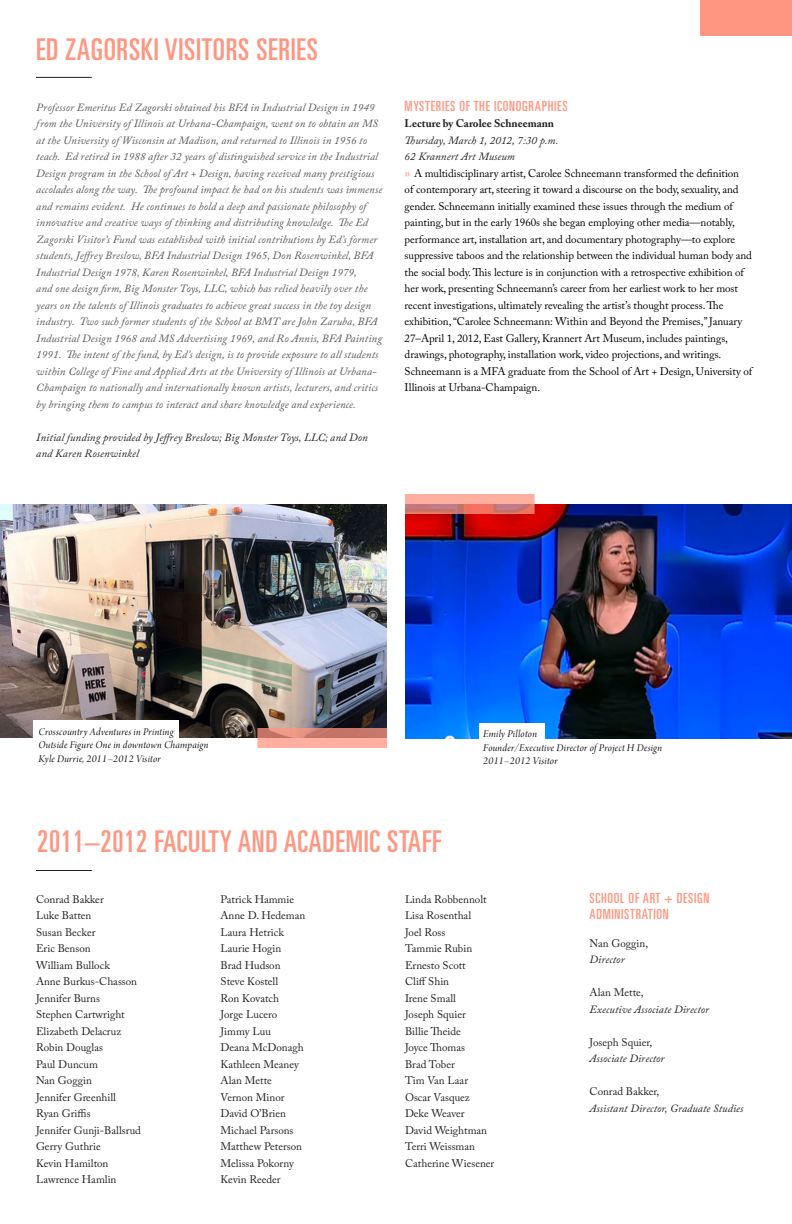
<style>
.page{position:relative;width:792px;height:1224px;background:#fff}
.page>*{position:absolute;margin:0;border:0;box-sizing:border-box;transform-origin:0 0}
.t1{font:ultra-condensed 30px "Univers";letter-spacing:.025em;color:#ff9681}
.t2{font:ultra-condensed 14px "Univers";letter-spacing:.05em;color:#ff9681}
.t3{font:italic 11px/16.5px "Adobe Caslon Pro";letter-spacing:.01em;color:#57585a}
.t4{font:11px/16.5px "Adobe Caslon Pro";letter-spacing:-.005em;color:#000}
.t5{font:11px "Adobe Caslon Pro";color:#231f20}
.t6{font:italic 11px/16.5px "Adobe Caslon Pro";letter-spacing:.01em;color:#231f20}
.t7{font:11px "Arno Pro Italic Display";letter-spacing:.02em;color:#141414}
.t8{font:700 11px "Adobe Caslon Pro";color:#231f20}
.s1{font-family:"Gotham";color:#ff9681}
</style>
<div class="page">
<div style="left:700px;top:0;width:92px;height:36px;background:#ff9681"></div>
<hr style="left:36px;top:77px;width:56px;height:1px;background:#231f20">
<hr style="left:36px;top:870px;width:56px;height:1px;background:#231f20">
<img style="left:0;top:504px;width:387px;height:234px">
<div style="left:33px;top:720px;width:146px;height:78px;background:#fff"></div>
<img style="left:405px;top:504px;width:387px;height:235px">
<div style="left:479px;top:724px;width:66px;height:77px;background:#fff"></div>
<svg style="left:405px;top:494px;width:130px;height:20px;background:#e99287"></svg>
<svg style="left:257px;top:728px;width:130px;height:20px;background:#e69687"></svg>
<p class="t1" style="left:36px;top:32px;width:283px">ED ZAGORSKI VISITORS SERIES</p>
<p class="t3" style="left:36px;top:98px;width:347px">Professor Emeritus Ed Zagorski obtained his BFA in Industrial Design in 1949 from the University of Illinois at Urbana-Champaign, went on to obtain an MS at the University of Wisconsin at Madison, and returned to Illinois in 1956 to teach. Ed retired in 1988 after 32 years of distinguished service in the Industrial Design program in the School of Art + Design, having received many prestigious accolades along the way. The profound impact he had on his students was immense and remains evident. He continues to hold a deep and passionate philosophy of innovative and creative ways of thinking and distributing knowledge. The Ed Zagorski Visitor’s Fund was established with initial contributions by Ed’s former students, Jeffrey Breslow, BFA Industrial Design 1965, Don Rosenwinkel, BFA Industrial Design 1978, Karen Rosenwinkel, BFA Industrial Design 1979,<br>and one design firm, Big Monster Toys, LLC, which has relied heavily over the years on the talents of Illinois graduates to achieve great success in the toy design industry. Two such former students of the School at BMT are John Zaruba, BFA Industrial Design 1968 and MS Advertising 1969, and Ro Annis, BFA Painting 1991. The intent of the fund, by Ed’s design, is to provide exposure to all students within College of Fine and Applied Arts at the University of Illinois at Urbana-Champaign to nationally and internationally known artists, lecturers, and critics by bringing them to campus to interact and share knowledge and experience.</p>
<p class="t6" style="left:36px;top:428px;width:333px">Initial funding provided by Jeffrey Breslow; Big Monster Toys, LLC; and Don and Karen Rosenwinkel</p>
<p class="t2" style="left:405px;top:98px;width:164px">MYSTERIES OF THE ICONOGRAPHIES</p>
<p class="t8" style="left:405px;top:117px;width:151px">Lecture by Carolee Schneemann</p>
<p class="t6" style="left:405px;top:131px;width:155px">Thursday, March 1, 2012, 7:30 p.m.</p>
<p class="t6" style="left:405px;top:148px;width:112px">62 Krannert Art Museum</p>
<p class="t4" style="left:405px;top:164px;width:349px"><span class="s1">»</span> A multidisciplinary artist, Carolee Schneemann transformed the definition<br>of contemporary art, steering it toward a discourse on the body, sexuality, and gender. Schneemann initially examined these issues through the medium of painting, but in the early 1960s she began employing other media—notably, performance art, installation art, and documentary photography—to explore suppressive taboos and the relationship between the individual human body and the social body. This lecture is in conjunction with a retrospective exhibition of her work, presenting Schneemann’s career from her earliest work to her most recent investigations, ultimately revealing the artist’s thought process. The exhibition, “Carolee Schneemann: Within and Beyond the Premises,” January 27–April 1, 2012, East Gallery, Krannert Art Museum, includes paintings, drawings, photography, installation work, video projections, and writings.<br>Schneemann is a MFA graduate from the School of Art + Design, University of Illinois at Urbana-Champaign.</p>
<p class="t7" style="left:38px;top:726px;width:137px">Crosscountry Adventures in Printing</p>
<p class="t7" style="left:38px;top:739px;width:172px">Outside Figure One in downtown Champaign</p>
<p class="t7" style="left:38px;top:752px;width:124px">Kyle Durrie, 2011–2012 Visitor</p>
<p class="t7" style="left:483px;top:728px;width:55px">Emily Pilloton</p>
<p class="t7" style="left:483px;top:741px;width:181px">Founder/Executive Director of Project H Design</p>
<p class="t7" style="left:483px;top:754px;width:76px">2011–2012 Visitor</p>
<p class="t1" style="left:37px;top:824px;width:406px">2011–2012 FACULTY AND ACADEMIC STAFF</p>
<p class="t5" style="left:36px;top:892px;width:69px">Conrad Bakker</p>
<p class="t5" style="left:36px;top:909px;width:57px">Luke Batten</p>
<p class="t5" style="left:36px;top:925px;width:61px">Susan Becker</p>
<p class="t5" style="left:36px;top:942px;width:56px">Eric Benson</p>
<p class="t5" style="left:36px;top:958px;width:75px">William Bullock</p>
<p class="t5" style="left:36px;top:975px;width:103px">Anne Burkus-Chasson</p>
<p class="t5" style="left:36px;top:991px;width:66px">Jennifer Burns</p>
<p class="t5" style="left:36px;top:1008px;width:90px">Stephen Cartwright</p>
<p class="t5" style="left:36px;top:1024px;width:87px">Elizabeth Delacruz</p>
<p class="t5" style="left:36px;top:1041px;width:69px">Robin Douglas</p>
<p class="t5" style="left:36px;top:1057px;width:63px">Paul Duncum</p>
<p class="t5" style="left:36px;top:1074px;width:57px">Nan Goggin</p>
<p class="t5" style="left:36px;top:1090px;width:82px">Jennifer Greenhill</p>
<p class="t5" style="left:36px;top:1107px;width:56px">Ryan Griffis</p>
<p class="t5" style="left:36px;top:1123px;width:107px">Jennifer Gunji-Ballsrud</p>
<p class="t5" style="left:36px;top:1140px;width:66px">Gerry Guthrie</p>
<p class="t5" style="left:36px;top:1156px;width:74px">Kevin Hamilton</p>
<p class="t5" style="left:36px;top:1173px;width:82px">Lawrence Hamlin</p>
<p class="t5" style="left:220px;top:892px;width:75px">Patrick Hammie</p>
<p class="t5" style="left:220px;top:909px;width:86px">Anne D. Hedeman</p>
<p class="t5" style="left:220px;top:925px;width:65px">Laura Hetrick</p>
<p class="t5" style="left:220px;top:942px;width:62px">Laurie Hogin</p>
<p class="t5" style="left:220px;top:958px;width:62px">Brad Hudson</p>
<p class="t5" style="left:220px;top:975px;width:59px">Steve Kostell</p>
<p class="t5" style="left:220px;top:991px;width:60px">Ron Kovatch</p>
<p class="t5" style="left:220px;top:1008px;width:58px">Jorge Lucero</p>
<p class="t5" style="left:220px;top:1024px;width:52px">Jimmy Luu</p>
<p class="t5" style="left:220px;top:1041px;width:85px">Deana McDonagh</p>
<p class="t5" style="left:220px;top:1057px;width:80px">Kathleen Meaney</p>
<p class="t5" style="left:220px;top:1074px;width:53px">Alan Mette</p>
<p class="t5" style="left:220px;top:1090px;width:66px">Vernon Minor</p>
<p class="t5" style="left:220px;top:1107px;width:67px">David O’Brien</p>
<p class="t5" style="left:220px;top:1123px;width:75px">Michael Parsons</p>
<p class="t5" style="left:220px;top:1140px;width:83px">Matthew Peterson</p>
<p class="t5" style="left:220px;top:1156px;width:75px">Melissa Pokorny</p>
<p class="t5" style="left:220px;top:1173px;width:62px">Kevin Reeder</p>
<p class="t5" style="left:405px;top:892px;width:83px">Linda Robbennolt</p>
<p class="t5" style="left:405px;top:909px;width:68px">Lisa Rosenthal</p>
<p class="t5" style="left:405px;top:925px;width:42px">Joel Ross</p>
<p class="t5" style="left:405px;top:942px;width:69px">Tammie Rubin</p>
<p class="t5" style="left:405px;top:958px;width:62px">Ernesto Scott</p>
<p class="t5" style="left:405px;top:975px;width:46px">Cliff Shin</p>
<p class="t5" style="left:405px;top:991px;width:53px">Irene Small</p>
<p class="t5" style="left:405px;top:1008px;width:62px">Joseph Squier</p>
<p class="t5" style="left:405px;top:1024px;width:57px">Billie Theide</p>
<p class="t5" style="left:405px;top:1041px;width:61px">Joyce Thomas</p>
<p class="t5" style="left:405px;top:1057px;width:51px">Brad Tober</p>
<p class="t5" style="left:405px;top:1074px;width:65px">Tim Van Laar</p>
<p class="t5" style="left:405px;top:1090px;width:66px">Oscar Vasquez</p>
<p class="t5" style="left:405px;top:1107px;width:61px">Deke Weaver</p>
<p class="t5" style="left:405px;top:1123px;width:84px">David Weightman</p>
<p class="t5" style="left:405px;top:1140px;width:72px">Terri Weissman</p>
<p class="t5" style="left:405px;top:1156px;width:91px">Catherine Wiesener</p>
<p class="t2" style="left:590px;top:890px;width:122px">SCHOOL OF ART + DESIGN</p>
<p class="t2" style="left:590px;top:906px;width:81px">ADMINISTRATION</p>
<p class="t5" style="left:590px;top:936px;width:60px">Nan Goggin,</p>
<p class="t6" style="left:590px;top:951px;width:37px">Director</p>
<p class="t5" style="left:590px;top:986px;width:56px">Alan Mette,</p>
<p class="t6" style="left:590px;top:1000px;width:121px">Executive Associate Director</p>
<p class="t5" style="left:590px;top:1035px;width:64px">Joseph Squier,</p>
<p class="t6" style="left:590px;top:1050px;width:77px">Associate Director</p>
<p class="t5" style="left:590px;top:1085px;width:71px">Conrad Bakker,</p>
<p class="t6" style="left:590px;top:1099px;width:155px">Assistant Director, Graduate Studies</p>
</div>
